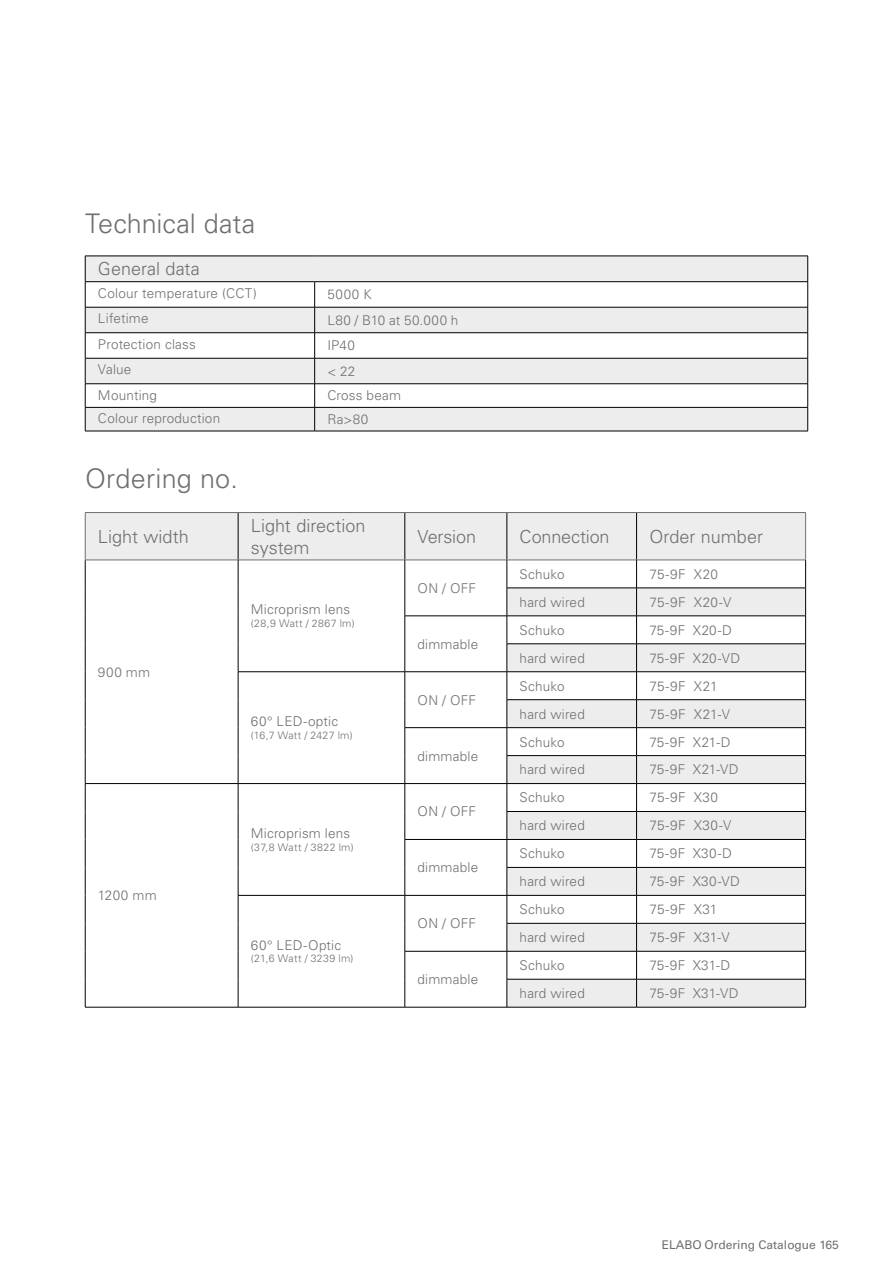
<style>
.page{position:relative;width:893px;height:1263px;background:#fff}
.page>*{position:absolute;margin:0;border:0;box-sizing:border-box;transform-origin:0 0}
.t1{font:300 27px "Univers LT Pro 45";letter-spacing:.01em;color:#706f6f}
.t2{font:300 18px/21.6px "Univers LT Pro 45";color:#706f6f}
.t3{font:300 13.5px "Univers LT Pro 45";letter-spacing:.015em;color:#706f6f}
.t4{font:12px "Univers LT Pro 55 Roman";color:#706f6f}
.t5{font:300 10.5px "Univers LT Pro 45";letter-spacing:.025em;color:#706f6f}
</style>
<div class="page">
<svg style="left:85px;top:256px;width:723px;height:175px"></svg>
<hr style="left:85px;top:431px;width:230px;height:1px;background:#000">
<hr style="left:315px;top:431px;width:493px;height:1px;background:#000">
<hr style="left:405px;top:1007px;width:102px;height:1px;background:#000">
<hr style="left:507px;top:1007px;width:130px;height:1px;background:#000">
<svg style="left:85px;top:512px;width:721px;height:495px"></svg>
<hr style="left:637px;top:1007px;width:169px;height:1px;background:#000">
<hr style="left:238px;top:671px;width:167px;height:1px;background:#000">
<hr style="left:238px;top:783px;width:167px;height:1px;background:#000">
<hr style="left:238px;top:895px;width:167px;height:1px;background:#000">
<hr style="left:85px;top:1007px;width:153px;height:1px;background:#000">
<hr style="left:238px;top:1007px;width:167px;height:1px;background:#000">
<h1 class="t1" style="left:85px;top:207px;width:171px">Technical data</h1>
<h2 class="t2" style="left:98px;top:258px;width:103px">General data</h2>
<p class="t3" style="left:98px;top:285px;width:161px">Colour temperature (CCT)</p>
<p class="t3" style="left:327px;top:286px;width:46px">5000 K</p>
<p class="t3" style="left:98px;top:310px;width:52px">Lifetime</p>
<p class="t3" style="left:327px;top:312px;width:133px">L80 / B10 at 50.000 h</p>
<p class="t3" style="left:98px;top:336px;width:99px">Protection class</p>
<p class="t3" style="left:327px;top:337px;width:29px">IP40</p>
<p class="t3" style="left:98px;top:361px;width:35px">Value</p>
<p class="t3" style="left:327px;top:363px;width:29px">&lt; 22</p>
<p class="t3" style="left:98px;top:387px;width:61px">Mounting</p>
<p class="t3" style="left:327px;top:387px;width:75px">Cross beam</p>
<p class="t3" style="left:98px;top:410px;width:124px">Colour reproduction</p>
<p class="t3" style="left:327px;top:411px;width:43px">Ra&gt;80</p>
<h1 class="t1" style="left:85px;top:462px;width:155px">Ordering no.</h1>
<h2 class="t2" style="left:98px;top:525px;width:92px">Light width</h2>
<h2 class="t2" style="left:251px;top:515px;width:116px">Light direction system</h2>
<h2 class="t2" style="left:418px;top:525px;width:60px">Version</h2>
<h2 class="t2" style="left:520px;top:525px;width:91px">Connection</h2>
<h2 class="t2" style="left:649px;top:525px;width:115px">Order number</h2>
<p class="t3" style="left:98px;top:664px;width:54px">900 mm</p>
<p class="t3" style="left:98px;top:887px;width:60px">1200 mm</p>
<p class="t3" style="left:251px;top:601px;width:101px">Microprism lens</p>
<p class="t5" style="left:251px;top:617px;width:105px">(28,9 Watt / 2867 lm)</p>
<p class="t3" style="left:251px;top:713px;width:89px">60° LED-optic</p>
<p class="t5" style="left:251px;top:729px;width:103px">(16,7 Watt / 2427 lm)</p>
<p class="t3" style="left:251px;top:825px;width:101px">Microprism lens</p>
<p class="t5" style="left:251px;top:840px;width:104px">(37,8 Watt / 3822 lm)</p>
<p class="t3" style="left:251px;top:937px;width:92px">60° LED-Optic</p>
<p class="t5" style="left:251px;top:952px;width:104px">(21,6 Watt / 3239 lm)</p>
<p class="t3" style="left:418px;top:580px;width:60px">ON / OFF</p>
<p class="t3" style="left:418px;top:636px;width:62px">dimmable</p>
<p class="t3" style="left:418px;top:692px;width:60px">ON / OFF</p>
<p class="t3" style="left:418px;top:747px;width:62px">dimmable</p>
<p class="t3" style="left:418px;top:803px;width:60px">ON / OFF</p>
<p class="t3" style="left:418px;top:859px;width:62px">dimmable</p>
<p class="t3" style="left:418px;top:915px;width:60px">ON / OFF</p>
<p class="t3" style="left:418px;top:971px;width:62px">dimmable</p>
<p class="t3" style="left:520px;top:566px;width:46px">Schuko</p>
<p class="t3" style="left:649px;top:566px;width:70px">75-9F X20</p>
<p class="t3" style="left:520px;top:594px;width:67px">hard wired</p>
<p class="t3" style="left:649px;top:594px;width:84px">75-9F X20-V</p>
<p class="t3" style="left:520px;top:622px;width:46px">Schuko</p>
<p class="t3" style="left:649px;top:622px;width:84px">75-9F X20-D</p>
<p class="t3" style="left:520px;top:650px;width:67px">hard wired</p>
<p class="t3" style="left:649px;top:650px;width:92px">75-9F X20-VD</p>
<p class="t3" style="left:520px;top:678px;width:46px">Schuko</p>
<p class="t3" style="left:649px;top:678px;width:70px">75-9F X21</p>
<p class="t3" style="left:520px;top:705px;width:67px">hard wired</p>
<p class="t3" style="left:649px;top:705px;width:82px">75-9F X21-V</p>
<p class="t3" style="left:520px;top:733px;width:46px">Schuko</p>
<p class="t3" style="left:649px;top:733px;width:83px">75-9F X21-D</p>
<p class="t3" style="left:520px;top:761px;width:67px">hard wired</p>
<p class="t3" style="left:649px;top:761px;width:91px">75-9F X21-VD</p>
<p class="t3" style="left:520px;top:789px;width:46px">Schuko</p>
<p class="t3" style="left:649px;top:789px;width:70px">75-9F X30</p>
<p class="t3" style="left:520px;top:817px;width:67px">hard wired</p>
<p class="t3" style="left:649px;top:817px;width:84px">75-9F X30-V</p>
<p class="t3" style="left:520px;top:845px;width:46px">Schuko</p>
<p class="t3" style="left:649px;top:845px;width:84px">75-9F X30-D</p>
<p class="t3" style="left:520px;top:873px;width:67px">hard wired</p>
<p class="t3" style="left:649px;top:873px;width:92px">75-9F X30-VD</p>
<p class="t3" style="left:520px;top:901px;width:46px">Schuko</p>
<p class="t3" style="left:649px;top:901px;width:70px">75-9F X31</p>
<p class="t3" style="left:520px;top:929px;width:67px">hard wired</p>
<p class="t3" style="left:649px;top:929px;width:82px">75-9F X31-V</p>
<p class="t3" style="left:520px;top:957px;width:46px">Schuko</p>
<p class="t3" style="left:649px;top:957px;width:82px">75-9F X31-D</p>
<p class="t3" style="left:520px;top:985px;width:67px">hard wired</p>
<p class="t3" style="left:649px;top:985px;width:91px">75-9F X31-VD</p>
<p class="t4" style="left:662px;top:1238px;width:178px">ELABO Ordering Catalogue 165</p>
</div>
